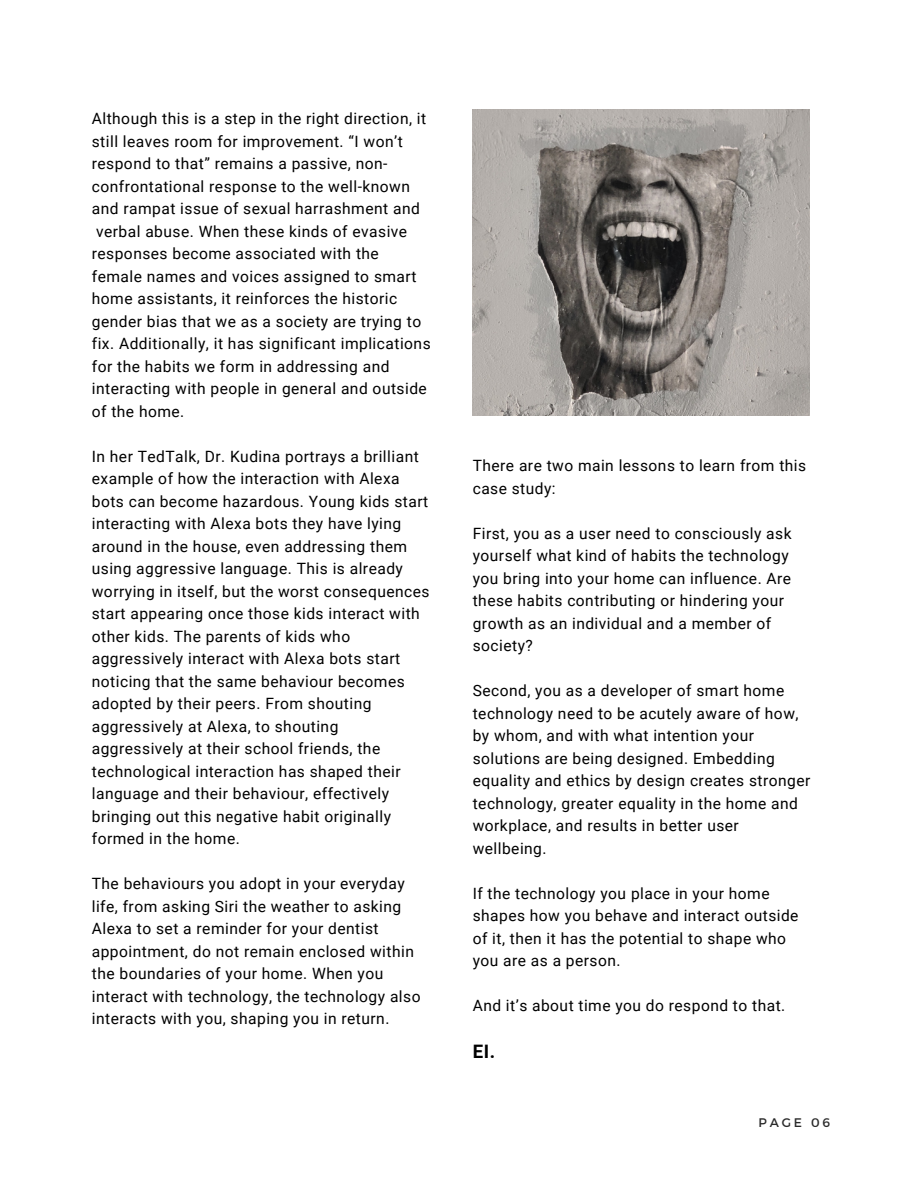
<style>
.page{position:relative;width:918px;height:1188px;background:#fff}
.page>*{position:absolute;margin:0;border:0;box-sizing:border-box;transform-origin:0 0}
.t1{font:700 18.6px "Roboto";color:#000}
.t2{font:15.6px/22.5px "Roboto";letter-spacing:.03em;color:#000}
.t3{font:12.45px "Montserrat";letter-spacing:.23em;color:#2a2a2a}
</style>
<div class="page">
<img style="left:473px;top:109px;width:336px;height:306px">
<p class="t2" style="left:92px;top:108px;width:340px">Although this is a step in the right direction, it still leaves room for improvement. “I won’t respond to that” remains a passive, non&shy;confrontational response to the well-known and rampat issue of sexual harrashment and verbal abuse. When these kinds of evasive responses become associated with the female names and voices assigned to smart home assistants, it reinforces the historic gender bias that we as a society are trying to fix. Additionally, it has significant implications for the habits we form in addressing and interacting with people in general and outside of the home.</p>
<p class="t2" style="left:92px;top:445px;width:339px">In her TedTalk, Dr. Kudina portrays a brilliant example of how the interaction with Alexa bots can become hazardous. Young kids start interacting with Alexa bots they have lying around in the house, even addressing them using aggressive language. This is already worrying in itself, but the worst consequences start appearing once those kids interact with other kids. The parents of kids who aggressively interact with Alexa bots start noticing that the same behaviour becomes adopted by their peers. From shouting aggressively at Alexa, to shouting aggressively at their school friends, the technological interaction has shaped their language and their behaviour, effectively bringing out this negative habit originally formed in the home.</p>
<p class="t2" style="left:92px;top:873px;width:330px">The behaviours you adopt in your everyday life, from asking Siri the weather to asking Alexa to set a reminder for your dentist appointment, do not remain enclosed within the boundaries of your home. When you interact with technology, the technology also interacts with you, shaping you in return.</p>
<p class="t2" style="left:473px;top:454px;width:335px">There are two main lessons to learn from this case study:</p>
<p class="t2" style="left:473px;top:522px;width:320px">First, you as a user need to consciously ask yourself what kind of habits the technology you bring into your home can influence. Are these habits contributing or hindering your growth as an individual and a member of society?</p>
<p class="t2" style="left:473px;top:679px;width:339px">Second, you as a developer of smart home technology need to be acutely aware of how, by whom, and with what intention your solutions are being designed. Embedding equality and ethics by design creates stronger technology, greater equality in the home and workplace, and results in better user wellbeing.</p>
<p class="t2" style="left:473px;top:882px;width:327px">If the technology you place in your home shapes how you behave and interact outside of it, then it has the potential to shape who you are as a person.</p>
<p class="t2" style="left:473px;top:994px;width:314px">And it’s about time you do respond to that.</p>
<p class="t1" style="left:473px;top:1041px;width:24px">EI.</p>
<p class="t3" style="left:758px;top:1114px;width:73px">PAGE 06</p>
</div>
